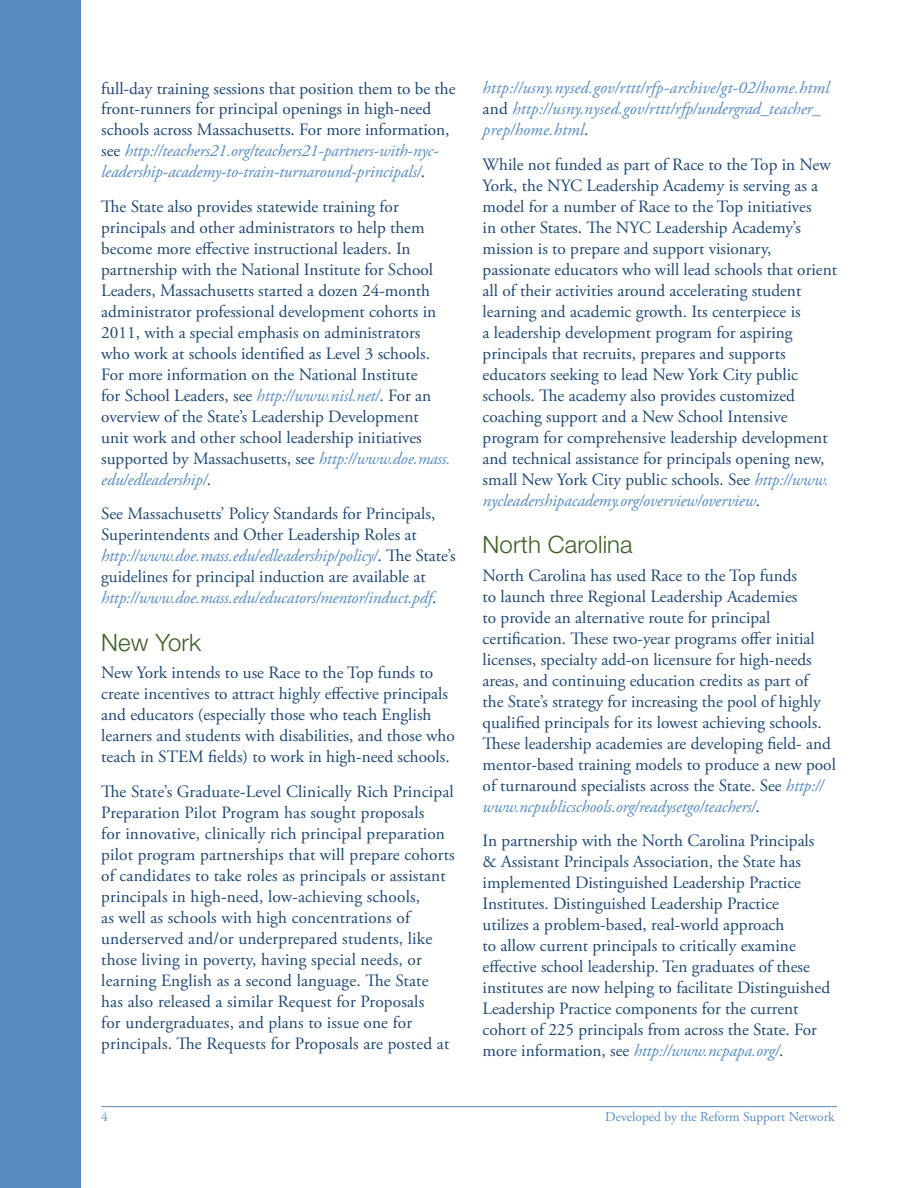
<style>
.page{position:relative;width:918px;height:1188px;background:#fff}
.page>*{position:absolute;margin:0;border:0;box-sizing:border-box;transform-origin:0 0}
.t1{font:300 24px "Helvetica Neue LT Pro";letter-spacing:.005em;color:#3d6124}
.t2{font:17.25px/21px "Adobe Garamond Pro";color:#1d4772}
.t3{font:italic 17.25px/21px "Adobe Garamond Pro";letter-spacing:.01em;color:#578cc0}
.t4{font:13.5px "Adobe Garamond Pro";color:#578cc0}
.s1{font-style:italic;color:#578cc0}
.s2{font-style:normal;color:#1d4772}
</style>
<div class="page">
<div style="left:0;top:0;width:81px;height:1188px;background:#578cc0"></div>
<hr style="left:101px;top:1106px;width:736px;height:1px;background:#578cc0">
<p class="t2" style="left:101px;top:78px;width:356px">full-day training sessions that position them to be the front-runners for principal openings in high-need schools across Massachusetts. For more information, see <span class="s1">http://teachers21.org/teachers21-partners-with-nyc&shy;leadership-academy-to-train-turnaround-principals/</span>.</p>
<p class="t2" style="left:101px;top:197px;width:351px">The State also provides statewide training for principals and other administrators to help them become more effective instructional leaders. In partnership with the National Institute for School Leaders, Massachusetts started a dozen 24-month administrator professional development cohorts in 2011, with a special emphasis on administrators who work at schools identified as Level 3 schools.<br>For more information on the National Institute<br>for School Leaders, see <span class="s1">http://www.nisl.net/</span>. For an overview of the State’s Leadership Development<br>unit work and other school leadership initiatives supported by Massachusetts, see <span class="s1">http://www.doe.mass. edu/edleadership/</span>.</p>
<p class="t2" style="left:101px;top:504px;width:356px">See Massachusetts’ Policy Standards for Principals, Superintendents and Other Leadership Roles at <span class="s1">http://www.doe.mass.edu/edleadership/policy/</span>. The State’s guidelines for principal induction are available at <span class="s1">http://www.doe.mass.edu/educators/mentor/induct.pdf</span>.</p>
<h1 class="t1" style="left:101px;top:627px;width:102px">New York</h1>
<p class="t2" style="left:101px;top:663px;width:355px">New York intends to use Race to the Top funds to create incentives to attract highly effective principals and educators (especially those who teach English learners and students with disabilities, and those who teach in STEM fields) to work in high-need schools.</p>
<p class="t2" style="left:101px;top:781px;width:355px">The State’s Graduate-Level Clinically Rich Principal Preparation Pilot Program has sought proposals<br>for innovative, clinically rich principal preparation pilot program partnerships that will prepare cohorts of candidates to take roles as principals or assistant principals in high-need, low-achieving schools,<br>as well as schools with high concentrations of underserved and/or underprepared students, like those living in poverty, having special needs, or learning English as a second language. The State<br>has also released a similar Request for Proposals<br>for undergraduates, and plans to issue one for principals. The Requests for Proposals are posted at</p>
<p class="t3" style="left:483px;top:78px;width:348px">http://usny.nysed.gov/rttt/rfp-archive/gt-02/home.html <span class="s2">and</span> http://usny.nysed.gov/rttt/rfp/undergrad_teacher_ prep/home.html<span class="s2">.</span></p>
<p class="t2" style="left:483px;top:155px;width:356px">While not funded as part of Race to the Top in New York, the NYC Leadership Academy is serving as a model for a number of Race to the Top initiatives<br>in other States. The NYC Leadership Academy’s mission is to prepare and support visionary, passionate educators who will lead schools that orient all of their activities around accelerating student learning and academic growth. Its centerpiece is<br>a leadership development program for aspiring principals that recruits, prepares and supports educators seeking to lead New York City public schools. The academy also provides customized coaching support and a New School Intensive program for comprehensive leadership development and technical assistance for principals opening new, small New York City public schools. See <span class="s1">http://www. nycleadershipacademy.org/overview/overview</span>.</p>
<h1 class="t1" style="left:483px;top:530px;width:152px">North Carolina</h1>
<p class="t2" style="left:483px;top:566px;width:355px">North Carolina has used Race to the Top funds<br>to launch three Regional Leadership Academies<br>to provide an alternative route for principal certification. These two-year programs offer initial licenses, specialty add-on licensure for high-needs areas, and continuing education credits as part of<br>the State’s strategy for increasing the pool of highly qualified principals for its lowest achieving schools.<br>These leadership academies are developing field- and mentor-based training models to produce a new pool of turnaround specialists across the State. See <span class="s1">http:// www.ncpublicschools.org/readysetgo/teachers/</span>.</p>
<p class="t2" style="left:483px;top:831px;width:349px">In partnership with the North Carolina Principals &amp; Assistant Principals Association, the State has implemented Distinguished Leadership Practice Institutes. Distinguished Leadership Practice<br>utilizes a problem-based, real-world approach<br>to allow current principals to critically examine effective school leadership. Ten graduates of these institutes are now helping to facilitate Distinguished Leadership Practice components for the current cohort of 225 principals from across the State. For more information, see <span class="s1">http://www.ncpapa.org/</span>.</p>
<p class="t4" style="left:101px;top:1108px;width:8px">4</p>
<p class="t4" style="left:605px;top:1108px;width:231px">Developed by the Reform Support Network</p>
</div>
